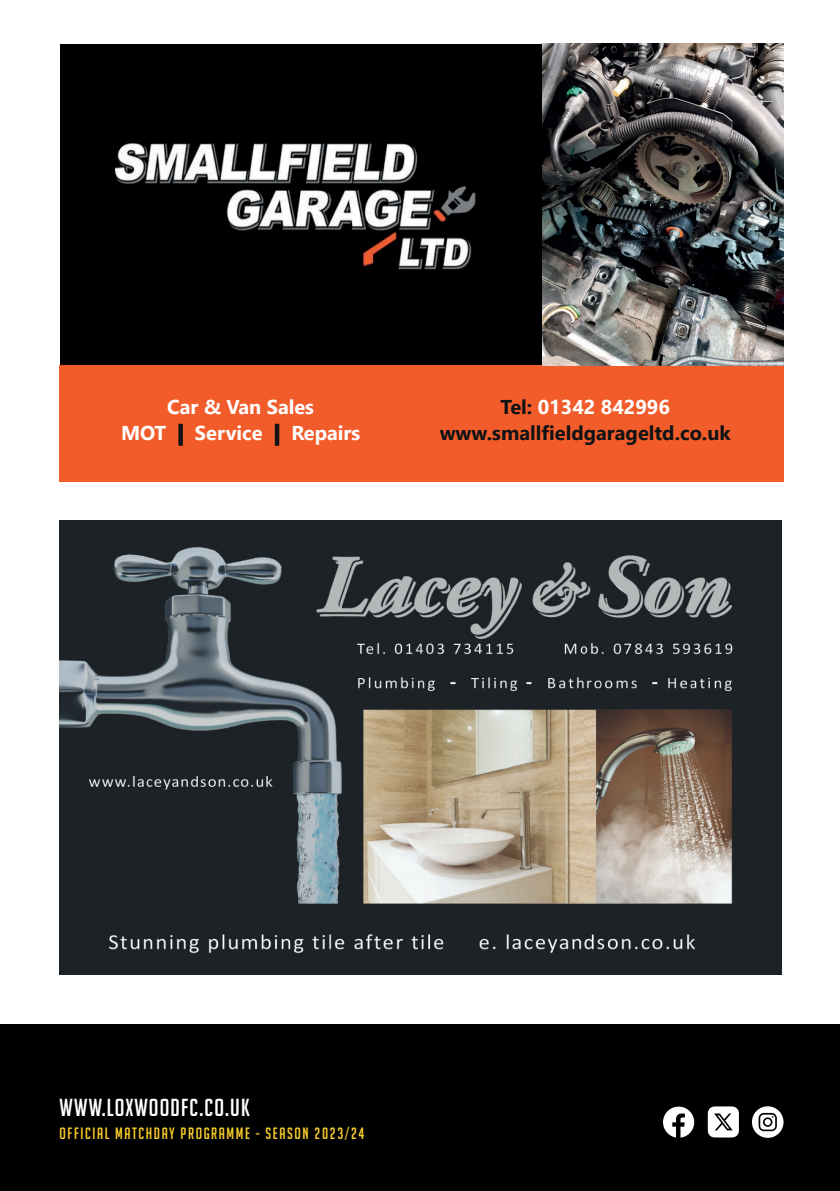
<style>
.page{position:relative;width:840px;height:1191px;background:#fff}
.page>*{position:absolute;margin:0;border:0;box-sizing:border-box;transform-origin:0 0}
.t1{font:24px "Big Noodle Titling";letter-spacing:.05em;color:#fff}
.t2{font:700 20px/26px "Segoe UI";color:#101315;text-align:center}
.t3{font:700 20px/26px "Segoe UI";color:#fff;text-align:center}
.t4{font:16px "Big Noodle Titling";letter-spacing:.1em;color:#f6cb2a}
.s1{color:#101315}
.s2{color:#fff}
</style>
<div class="page">
<div style="left:60px;top:44px;width:723px;height:438px;background:#000001"></div>
<div style="left:59px;top:365px;width:724px;height:117px;background:#f15c2a"></div>
<div style="left:0;top:1025px;width:839px;height:166px;background:#000001"></div>
<svg style="left:663px;top:1106px;width:31px;height:31px"></svg>
<svg style="left:751px;top:1106px;width:32px;height:32px"></svg>
<svg style="left:707px;top:1106px;width:31px;height:31px"></svg>
<img style="left:60px;top:520px;width:721px;height:454px">
<div style="left:178px;top:424px;width:5px;height:22px;border:2px solid #101315"></div>
<div style="left:275px;top:424px;width:4px;height:22px;border:2px solid #101315"></div>
<img style="left:114px;top:142px;width:362px;height:128px">
<img style="left:542px;top:44px;width:241px;height:321px">
<p class="t3" style="left:121px;top:392px;width:241px">Car &amp; Van Sales<br>MOT <span class="s1">|</span> Service <span class="s1">|</span> Repairs</p>
<p class="t2" style="left:439px;top:392px;width:292px">Tel: <span class="s2">01342 842996 </span>www.smallfieldgarageltd.co.uk</p>
<p class="t1" style="left:60px;top:1094px;width:192px">WWW.LOXWOODFC.CO.UK</p>
<p class="t4" style="left:60px;top:1124px;width:306px">OFFICIAL MATCHDAY PROGRAMME - SEASON 2023/24</p>
</div>
